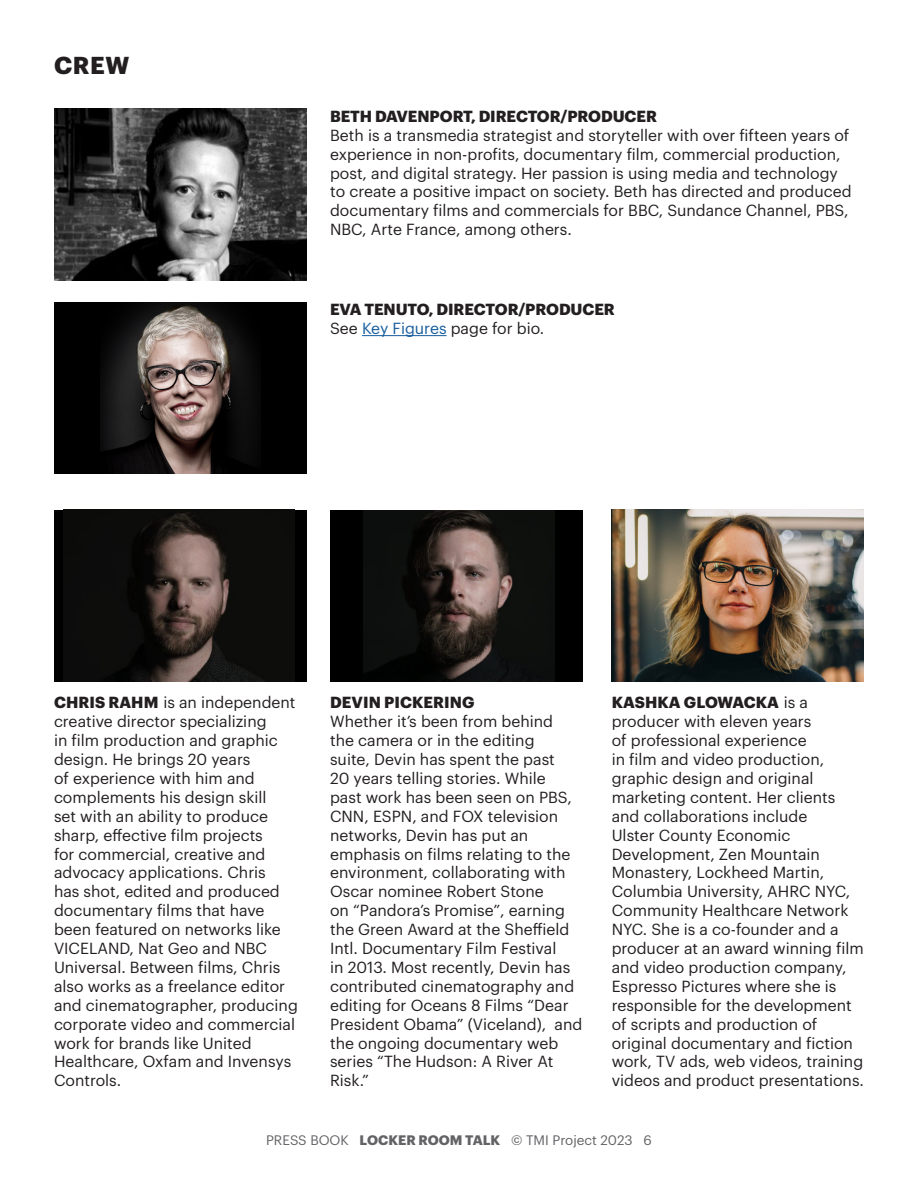
<style>
.page{position:relative;width:918px;height:1188px;background:#fff}
.page>*{position:absolute;margin:0;border:0;box-sizing:border-box;transform-origin:0 0}
.t1{font:700 24px "Graphik";color:#231f20}
.t2{font:15.75px/18.9px "Graphik";color:#231f20}
.t3{font:700 15.75px "Graphik";letter-spacing:-.005em;color:#231f20}
.t4{font:13.5px "Graphik";color:#636366}
.s1{color:#175d9e}
.s2{font-weight:700}
</style>
<div class="page">
<div style="left:54px;top:510px;width:252px;height:171px;background:#000"></div>
<img style="left:64px;top:510px;width:230px;height:171px">
<div style="left:330px;top:510px;width:252px;height:171px;background:#000"></div>
<img style="left:363px;top:510px;width:191px;height:171px">
<img style="left:611px;top:510px;width:252px;height:171px">
<img style="left:54px;top:109px;width:252px;height:171px">
<div style="left:54px;top:302px;width:252px;height:172px;background:#000"></div>
<img style="left:100px;top:302px;width:156px;height:172px">
<hr style="left:362px;top:335px;width:85px;height:1px;background:#175d9e">
<p class="t1" style="left:54px;top:47px;width:77px">CREW</p>
<p class="t3" style="left:330px;top:104px;width:328px">BETH DAVENPORT, DIRECTOR/PRODUCER</p>
<p class="t2" style="left:330px;top:124px;width:523px">Beth is a transmedia strategist and storyteller with over fifteen years of experience in non-profits, documentary film, commercial production, post, and digital strategy. Her passion is using media and technology to create a positive impact on society. Beth has directed and produced documentary films and commercials for BBC, Sundance Channel, PBS, NBC, Arte France, among others.</p>
<p class="t3" style="left:330px;top:297px;width:286px">EVA TENUTO, DIRECTOR/PRODUCER</p>
<p class="t2" style="left:330px;top:318px;width:216px">See <span class="s1">Key Figures</span> page for bio.</p>
<p class="t2" style="left:54px;top:692px;width:245px"><span class="s2">CHRIS RAHM</span> is an independent creative director specializing<br>in film production and graphic design. He brings 20 years<br>of experience with him and complements his design skill<br>set with an ability to produce sharp, effective film projects<br>for commercial, creative and advocacy applications. Chris<br>has shot, edited and produced documentary films that have been featured on networks like<br>VICELAND, Nat Geo and NBC<br>Universal. Between films, Chris also works as a freelance editor and cinematographer, producing corporate video and commercial work for brands like United<br>Healthcare, Oxfam and Invensys<br>Controls.</p>
<p class="t3" style="left:330px;top:690px;width:146px">DEVIN PICKERING</p>
<p class="t2" style="left:330px;top:711px;width:254px">Whether it’s been from behind<br>the camera or in the editing<br>suite, Devin has spent the past<br>20 years telling stories. While<br>past work has been seen on PBS,<br>CNN, ESPN, and FOX television networks, Devin has put an emphasis on films relating to the environment, collaborating with<br>Oscar nominee Robert Stone<br>on “Pandora’s Promise”, earning the Green Award at the Sheffield<br>Intl. Documentary Film Festival<br>in 2013. Most recently, Devin has contributed cinematography and editing for Oceans 8 Films “Dear<br>President Obama” (Viceland), and the ongoing documentary web series “The Hudson: A River At<br>Risk.”</p>
<p class="t2" style="left:612px;top:692px;width:254px"><span class="s2">KASHKA GLOWACKA</span> is a producer with eleven years<br>of professional experience<br>in film and video production, graphic design and original marketing content. Her clients and collaborations include<br>Ulster County Economic<br>Development, Zen Mountain<br>Monastery, Lockheed Martin,<br>Columbia University, AHRC NYC,<br>Community Healthcare Network<br>NYC. She is a co-founder and a producer at an award winning film and video production company,<br>Espresso Pictures where she is responsible for the development of scripts and production of original documentary and fiction work, TV ads, web videos, training videos and product presentations.</p>
<p class="t4" style="left:266px;top:1130px;width:387px">PRESS BOOK <span class="s2">LOCKER ROOM TALK</span> © TMI Project 2023 6</p>
</div>
